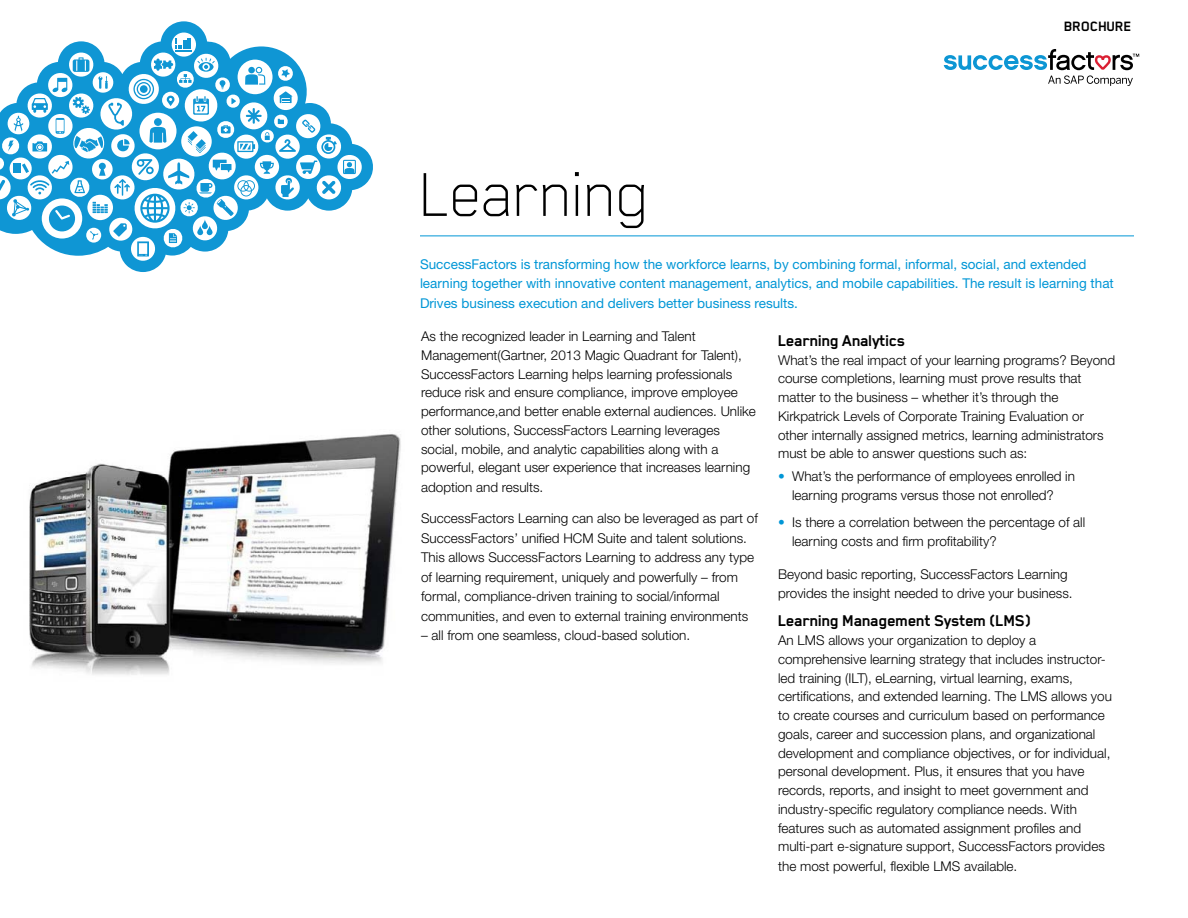
<style>
.page{position:relative;width:1188px;height:918px;background:#fff}
.page>*{position:absolute;margin:0;border:0;box-sizing:border-box;transform-origin:0 0}
.t1{font:100 72px "Blender Pro";letter-spacing:-.025em;color:#000}
.t2{font:700 18px "Blender Pro";letter-spacing:-.025em;color:#000}
.t3{font:700 15.75px "Blender Pro";letter-spacing:-.025em;color:#000}
.t4{font:300 13.5px/18.8px "Helvetica Neue LT Std";color:#000}
.t5{font:13.5px/19.8px "Helvetica Neue LT Std";color:#0096d6}
.s1{color:#0096d6}
</style>
<div class="page">
<hr style="left:420px;top:236px;width:714px;height:1px;background:#0096d6">
<svg style="left:944px;top:49px;width:195px;height:37px"></svg>
<img style="left:29px;top:434px;width:372px;height:241px">
<svg style="left:0;top:21px;width:373px;height:251px"></svg>
<svg style="left:14px;top:116px;width:9px;height:15px"></svg>
<svg style="left:136px;top:159px;width:138px;height:64px"></svg>
<svg style="left:74px;top:136px;width:29px;height:16px"></svg>
<svg style="left:245px;top:67px;width:20px;height:18px"></svg>
<div style="left:248px;top:67px;width:7px;height:6px;background:#0f96d4;border-radius:50%"></div>
<p class="t3" style="left:1064px;top:18px;width:69px">Brochure</p>
<h1 class="t1" style="left:420px;top:155px;width:232px">Learning</h1>
<p class="t5" style="left:420px;top:254px;width:695px">SuccessFactors is transforming how the workforce learns, by combining formal, informal, social, and extended learning together with innovative content management, analytics, and mobile capabilities. The result is learning that<br>Drives business execution and delivers better business results.</p>
<p class="t4" style="left:421px;top:326px;width:336px">As the recognized leader in Learning and Talent Management(Gartner, 2013 Magic Quadrant for Talent), SuccessFactors Learning helps learning professionals reduce risk and ensure compliance, improve employee performance,and better enable external audiences. Unlike other solutions, SuccessFactors Learning leverages social, mobile, and analytic capabilities along with a powerful, elegant user experience that increases learning adoption and results.</p>
<p class="t4" style="left:421px;top:508px;width:338px;line-height:19.5px">SuccessFactors Learning can also be leveraged as part of SuccessFactors’ unified HCM Suite and talent solutions.<br>This allows SuccessFactors Learning to address any type of learning requirement, uniquely and powerfully – from formal, compliance-driven training to social/informal communities, and even to external training environments</p>
<p class="t4" style="left:421px;top:626px;width:271px">– all from one seamless, cloud-based solution.</p>
<h2 class="t2" style="left:778px;top:331px;width:129px">Learning Analytics</h2>
<p class="t4" style="left:778px;top:350px;width:339px">What’s the real impact of your learning programs? Beyond course completions, learning must prove results that matter to the business – whether it’s through the Kirkpatrick Levels of Corporate Training Evaluation or other internally assigned metrics, learning administrators must be able to answer questions such as:</p>
<p class="t4" style="left:778px;top:466px;width:298px;line-height:19.5px;text-align:center"><span class="s1">•</span> What’s the performance of employees enrolled in learning programs versus those not enrolled?</p>
<p class="t4" style="left:792px;top:512px;width:295px;line-height:19.5px;text-indent:-14px"><span class="s1">•</span> Is there a correlation between the percentage of all learning costs and firm profitability?</p>
<p class="t4" style="left:778px;top:565px;width:296px">Beyond basic reporting, SuccessFactors Learning provides the insight needed to drive your business.</p>
<h2 class="t2" style="left:778px;top:611px;width:255px">Learning Management System (LMS)</h2>
<p class="t4" style="left:778px;top:631px;width:335px">An LMS allows your organization to deploy a comprehensive learning strategy that includes instructor&shy;led training (ILT), eLearning, virtual learning, exams, certifications, and extended learning. The LMS allows you to create courses and curriculum based on performance goals, career and succession plans, and organizational development and compliance objectives, or for individual, personal development. Plus, it ensures that you have records, reports, and insight to meet government and industry-specific regulatory compliance needs. With features such as automated assignment profiles and multi-part e-signature support, SuccessFactors provides the most powerful, flexible LMS available.</p>
</div>
